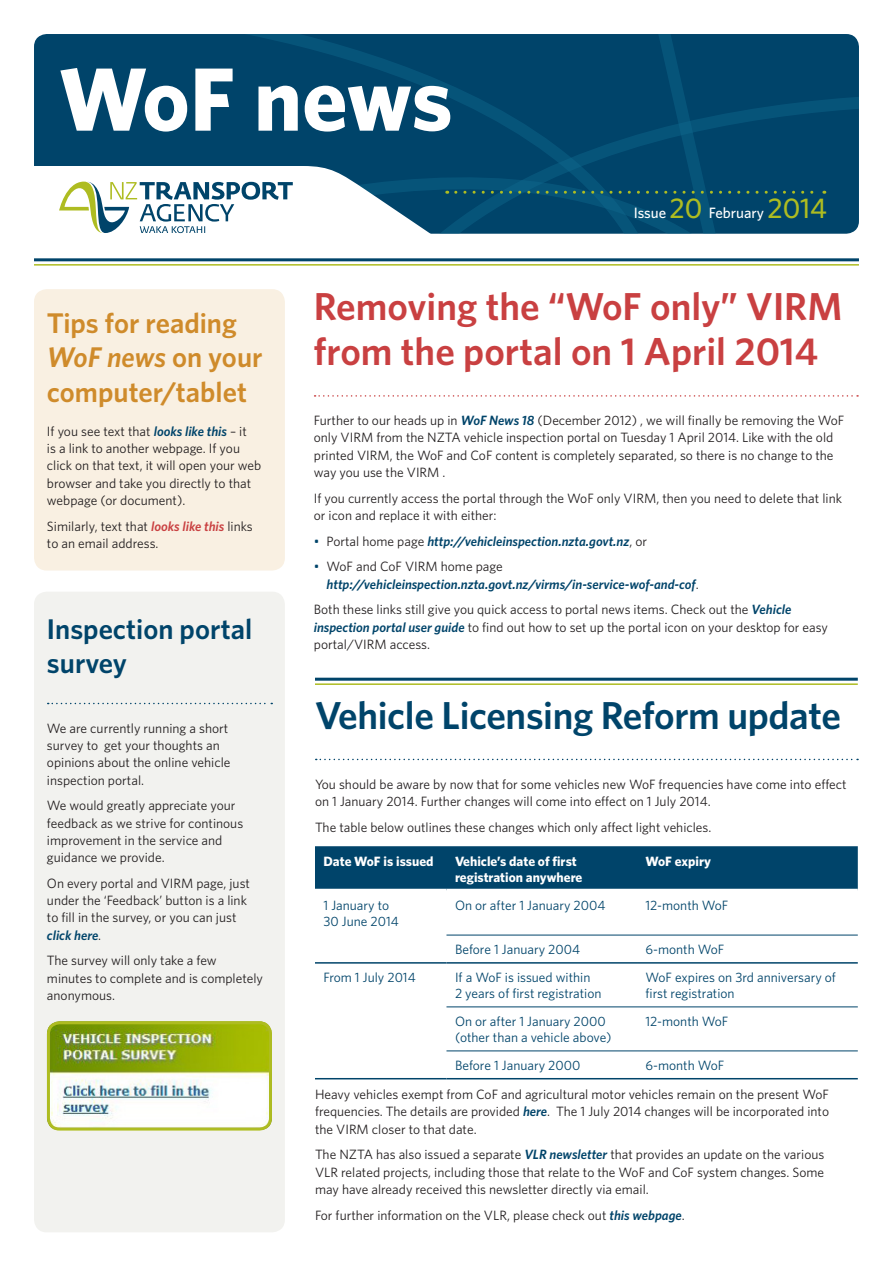
<style>
.page{position:relative;width:893px;height:1263px;background:#fff}
.page>*{position:absolute;margin:0;border:0;box-sizing:border-box;transform-origin:0 0}
.t1{font:700 90px "Whitney";letter-spacing:-.01em;color:#fff}
._1_Heading____subhea{font:600 39px/45px "Whitney";color:#c94041}
._1_Heading____subhea-2{font:600 39px "Whitney";letter-spacing:-.01em;color:#00446a}
._2_Subheading{font:600 28.5px/34.2px "Whitney";color:#cf8b2b}
._1_Heading____subhea-3{font:600 28.5px/34.2px "Whitney";color:#00446a}
.t2{font:500 15px "Whitney";color:#fff}
._3_Body{font:13.5px/17.2px "Whitney";color:#231f20}
.t3{font:13.5px/16.2px "Whitney";color:#00446a}
.t4{font:italic 600 13.5px/17.2px "Whitney";color:#00446a}
.t5{font:700 13.5px/16.2px "Whitney";color:#fff}
.s1{font-size:28.5px;color:#aebc21}
.s2{font-style:italic}
.s3{font-weight:600;font-style:italic;color:#00446a}
.s4{font-weight:600;font-style:italic;color:#c94041}
.s5{font-weight:400;font-style:normal}
.s6{font-weight:400;font-style:normal;color:#231f20}
</style>
<div class="page">
<svg style="left:34px;top:261px;width:447px;height:1px"></svg>
<hr style="left:34px;top:264px;width:825px;height:2px;background:#aebc21">
<hr style="left:34px;top:258px;width:825px;height:3px;background:#00446a">
<svg style="left:59px;top:34px;width:800px;height:200px;background:#215d7e"></svg>
<div style="left:34px;top:289px;width:251px;height:281px;background:#f9f0e2;border-radius:13px"></div>
<div style="left:34px;top:592px;width:251px;height:640px;background:#f2f2ef;border-radius:13px"></div>
<svg style="left:48px;top:703px;width:224px;height:1px"></svg>
<svg style="left:315px;top:395px;width:543px;height:2px"></svg>
<svg style="left:316px;top:759px;width:542px;height:1px"></svg>
<div style="left:315px;top:846px;width:543px;height:43px;background:#00446a"></div>
<hr style="left:315px;top:962px;width:131px;height:2px;background:#00446a">
<hr style="left:315px;top:1078px;width:131px;height:1px;background:#00446a">
<hr style="left:446px;top:962px;width:191px;height:2px;background:#00446a">
<hr style="left:637px;top:962px;width:221px;height:2px;background:#00446a">
<hr style="left:446px;top:1078px;width:191px;height:1px;background:#00446a">
<hr style="left:637px;top:1078px;width:221px;height:1px;background:#00446a">
<hr style="left:446px;top:1006px;width:191px;height:1px;background:#00446a">
<hr style="left:637px;top:1006px;width:221px;height:1px;background:#00446a">
<hr style="left:446px;top:1050px;width:191px;height:1px;background:#00446a">
<hr style="left:637px;top:1050px;width:221px;height:1px;background:#00446a">
<hr style="left:446px;top:935px;width:191px;height:1px;background:#00446a">
<hr style="left:637px;top:935px;width:221px;height:1px;background:#00446a">
<img style="left:47px;top:1025px;width:225px;height:105px">
<div style="left:47px;top:1021px;width:225px;height:109px;border:3px solid #aebc21;border-radius:11px"></div>
<hr style="left:315px;top:683px;width:543px;height:2px;background:#aebc21">
<hr style="left:315px;top:678px;width:543px;height:3px;background:#00446a">
<p class="t1" style="left:59px;top:39px;width:396px">WoF news</p>
<p class="t2" style="left:634px;top:203px;width:195px">Issue <span class="s1">20</span> February <span class="s1">2014</span></p>
<p class="_2_Subheading" style="left:47px;top:306px;width:217px">Tips for reading<br><span class="s2">WoF news</span> on your computer/tablet</p>
<p class="_3_Body" style="left:47px;top:422px;width:216px">If you see text that <span class="s3">looks like this</span> – it<br>is a link to another webpage. If you click on that text, it will open your web browser and take you directly to that webpage (or document).</p>
<p class="_3_Body" style="left:47px;top:517px;width:207px">Similarly, text that <span class="s4">looks like this</span> links to an email address.</p>
<p class="_1_Heading____subhea-3" style="left:47px;top:611px;width:207px">Inspection portal survey</p>
<p class="_3_Body" style="left:47px;top:719px;width:185px">We are currently running a short survey to get your thoughts an opinions about the online vehicle inspection portal.</p>
<p class="_3_Body" style="left:47px;top:797px;width:198px">We would greatly appreciate your feedback as we strive for continous improvement in the service and guidance we provide.</p>
<p class="_3_Body" style="left:47px;top:874px;width:205px">On every portal and VIRM page, just under the ‘Feedback’ button is a link to fill in the survey, or you can just <span class="s3">click here</span>.</p>
<p class="_3_Body" style="left:47px;top:952px;width:218px">The survey will only take a few minutes to complete and is completely anonymous.</p>
<p class="_1_Heading____subhea" style="left:314px;top:284px;width:530px">Removing the “WoF only” VIRM from the portal on 1 April 2014</p>
<p class="_3_Body" style="left:314px;top:411px;width:532px">Further to our heads up in <span class="s3">WoF News 18</span> (December 2012) , we will finally be removing the WoF only VIRM from the NZTA vehicle inspection portal on Tuesday 1 April 2014. Like with the old printed VIRM, the WoF and CoF content is completely separated, so there is no change to the way you use the VIRM .</p>
<p class="_3_Body" style="left:314px;top:489px;width:530px">If you currently access the portal through the WoF only VIRM, then you need to delete that link or icon and replace it with either:</p>
<p class="t4" style="left:314px;top:532px;width:335px"><span class="s5">•</span> <span class="s6">Portal home page</span> http://vehicleinspection.nzta.govt.nz<span class="s6">, or</span></p>
<p class="t4" style="left:327px;top:558px;width:374px;text-indent:-13px"><span class="s5">•</span> <span class="s6">WoF and CoF VIRM home page </span>http://vehicleinspection.nzta.govt.nz/virms/in-service-wof-and-cof<span class="s6">.</span></p>
<p class="_3_Body" style="left:314px;top:601px;width:516px">Both these links still give you quick access to portal news items. Check out the <span class="s3">Vehicle inspection portal user guide</span> to find out how to set up the portal icon on your desktop for easy portal/VIRM access.</p>
<p class="_1_Heading____subhea-2" style="left:315px;top:689px;width:528px">Vehicle Licensing Reform update</p>
<p class="_3_Body" style="left:315px;top:775px;width:533px">You should be aware by now that for some vehicles new WoF frequencies have come into effect on 1 January 2014. Further changes will come into effect on 1 July 2014.</p>
<p class="_3_Body" style="left:315px;top:818px;width:398px">The table below outlines these changes which only affect light vehicles.</p>
<p class="t5" style="left:323px;top:852px;width:112px">Date WoF is issued</p>
<p class="t5" style="left:455px;top:852px;width:129px">Vehicle’s date of first registration anywhere</p>
<p class="t5" style="left:645px;top:852px;width:67px">WoF expiry</p>
<p class="t3" style="left:323px;top:896px;width:77px">1 January to<br>30 June 2014</p>
<p class="t3" style="left:455px;top:896px;width:152px">On or after 1 January 2004</p>
<p class="t3" style="left:645px;top:896px;width:84px">12-month WoF</p>
<p class="t3" style="left:455px;top:941px;width:127px">Before 1 January 2004</p>
<p class="t3" style="left:645px;top:941px;width:80px">6-month WoF</p>
<p class="t3" style="left:323px;top:969px;width:94px">From 1 July 2014</p>
<p class="t3" style="left:455px;top:969px;width:148px">If a WoF is issued within<br>2 years of first registration</p>
<p class="t3" style="left:645px;top:969px;width:192px">WoF expires on 3rd anniversary of first registration</p>
<p class="t3" style="left:455px;top:1013px;width:158px">On or after 1 January 2000 (other than a vehicle above)</p>
<p class="t3" style="left:645px;top:1013px;width:84px">12-month WoF</p>
<p class="t3" style="left:455px;top:1057px;width:127px">Before 1 January 2000</p>
<p class="t3" style="left:645px;top:1057px;width:80px">6-month WoF</p>
<p class="_3_Body" style="left:315px;top:1085px;width:516px;text-align:justify">Heavy vehicles exempt from CoF and agricultural motor vehicles remain on the present WoF frequencies. The details are provided <span class="s3">here</span>. The 1 July 2014 changes will be incorporated into the VIRM closer to that date.</p>
<p class="_3_Body" style="left:315px;top:1146px;width:511px;text-align:justify">The NZTA has also issued a separate <span class="s3">VLR newsletter</span> that provides an update on the various VLR related projects, including those that relate to the WoF and CoF system changes. Some may have already received this newsletter directly via email.</p>
<p class="_3_Body" style="left:315px;top:1206px;width:371px">For further information on the VLR, please check out <span class="s3">this webpage</span>.</p>
</div>
